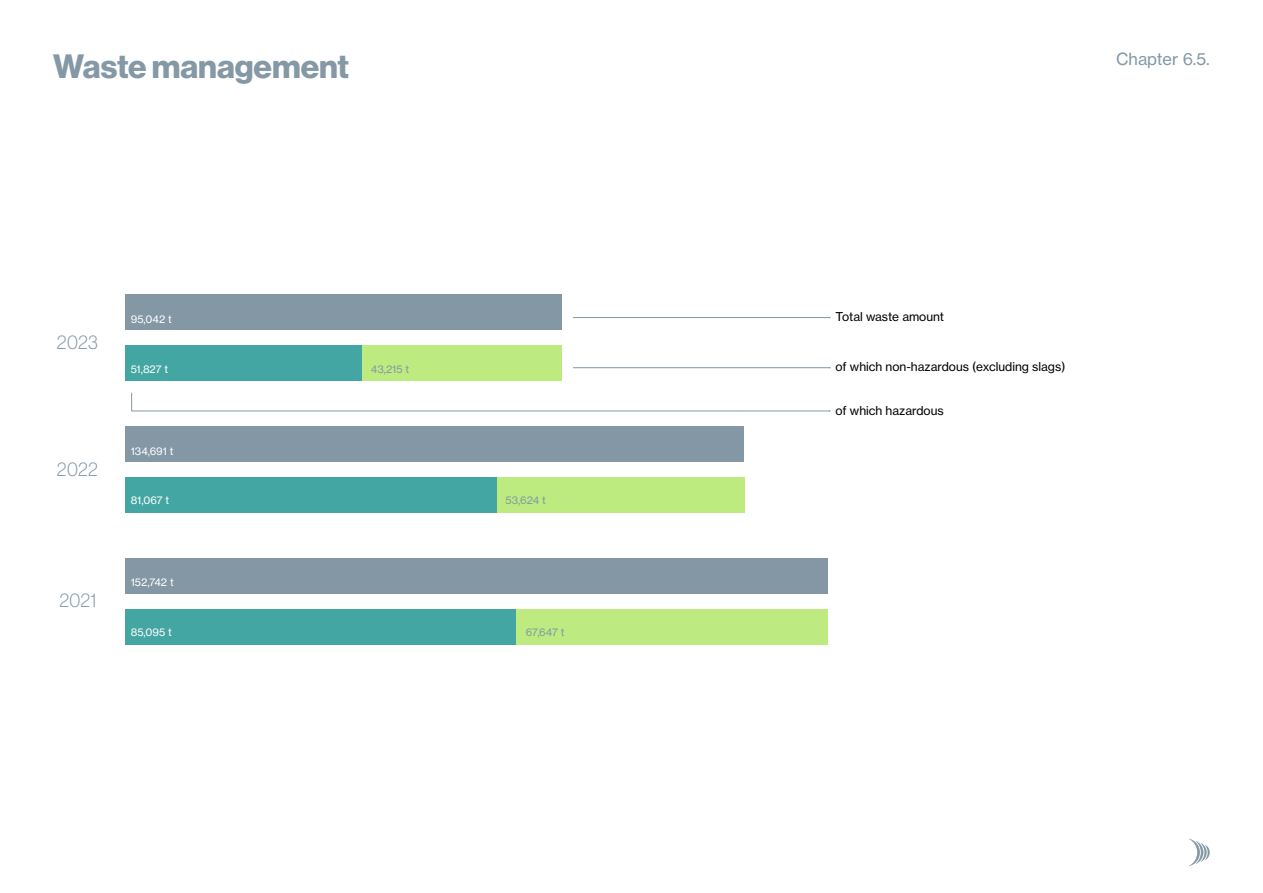
<style>
.page{position:relative;width:1263px;height:893px;background:#fff}
.page>*{position:absolute;margin:0;border:0;box-sizing:border-box;transform-origin:0 0}
.t1{font:33px "N Haas Grotesk DS Pro 75 Bd";color:#8498a5}
.t2{font:19.5px "N Haas Grotesk DS Pro 35 X Lt";letter-spacing:.02em;color:#8498a5}
.t3{font:16.5px "N Haas Grotesk TX Pro 55 Rg";color:#8498a5}
.t4{font:12px "N Haas Grotesk TX Pro 55 Rg";color:#000}
.t5{font:10.5px "N Haas Grotesk TX Pro 55 Rg";color:#fff}
.t6{font:10.5px "N Haas Grotesk TX Pro 55 Rg";color:#8498a5}
</style>
<div class="page">
<svg style="left:1189px;top:838px;width:21px;height:28px"></svg>
<div style="left:126px;top:294px;width:436px;height:36px;background:#8397a4"></div>
<div style="left:126px;top:345px;width:237px;height:35px;background:#44a6a2"></div>
<div style="left:126px;top:426px;width:618px;height:36px;background:#8397a4"></div>
<div style="left:126px;top:477px;width:371px;height:35px;background:#44a6a2"></div>
<div style="left:126px;top:558px;width:702px;height:35px;background:#8397a4"></div>
<div style="left:126px;top:608px;width:390px;height:36px;background:#44a6a2"></div>
<div style="left:363px;top:345px;width:199px;height:35px;background:#bdeb80"></div>
<div style="left:497px;top:477px;width:247px;height:35px;background:#bdeb80"></div>
<div style="left:516px;top:608px;width:312px;height:36px;background:#bdeb80"></div>
<svg style="left:131px;top:392px;width:699px;height:19px"></svg>
<hr style="left:573px;top:367px;width:257px;height:1px;background:#8498a5">
<hr style="left:573px;top:317px;width:257px;height:1px;background:#8498a5">
<h1 class="t1" style="left:53px;top:47px;width:297px">Waste management</h1>
<h2 class="t2" style="left:57px;top:331px;width:43px">2023</h2>
<h2 class="t2" style="left:57px;top:458px;width:42px">2022</h2>
<h2 class="t2" style="left:59px;top:589px;width:39px">2021</h2>
<p class="t5" style="left:131px;top:313px;width:43px">95,042 t</p>
<p class="t5" style="left:131px;top:363px;width:39px">51,827 t</p>
<p class="t6" style="left:371px;top:363px;width:40px">43,215 t</p>
<p class="t5" style="left:131px;top:445px;width:44px">134,691 t</p>
<p class="t5" style="left:131px;top:493px;width:40px">81,067 t</p>
<p class="t6" style="left:506px;top:493px;width:42px">53,624 t</p>
<p class="t5" style="left:131px;top:575px;width:44px">152,742 t</p>
<p class="t5" style="left:131px;top:625px;width:42px">85,095 t</p>
<p class="t6" style="left:526px;top:625px;width:40px">67,647 t</p>
<h3 class="t3" style="left:1116px;top:49px;width:95px">Chapter 6.5.</h3>
<p class="t4" style="left:836px;top:309px;width:110px">Total waste amount</p>
<p class="t4" style="left:836px;top:359px;width:231px">of which non-hazardous (excluding slags)</p>
<p class="t4" style="left:836px;top:403px;width:110px">of which hazardous</p>
</div>
